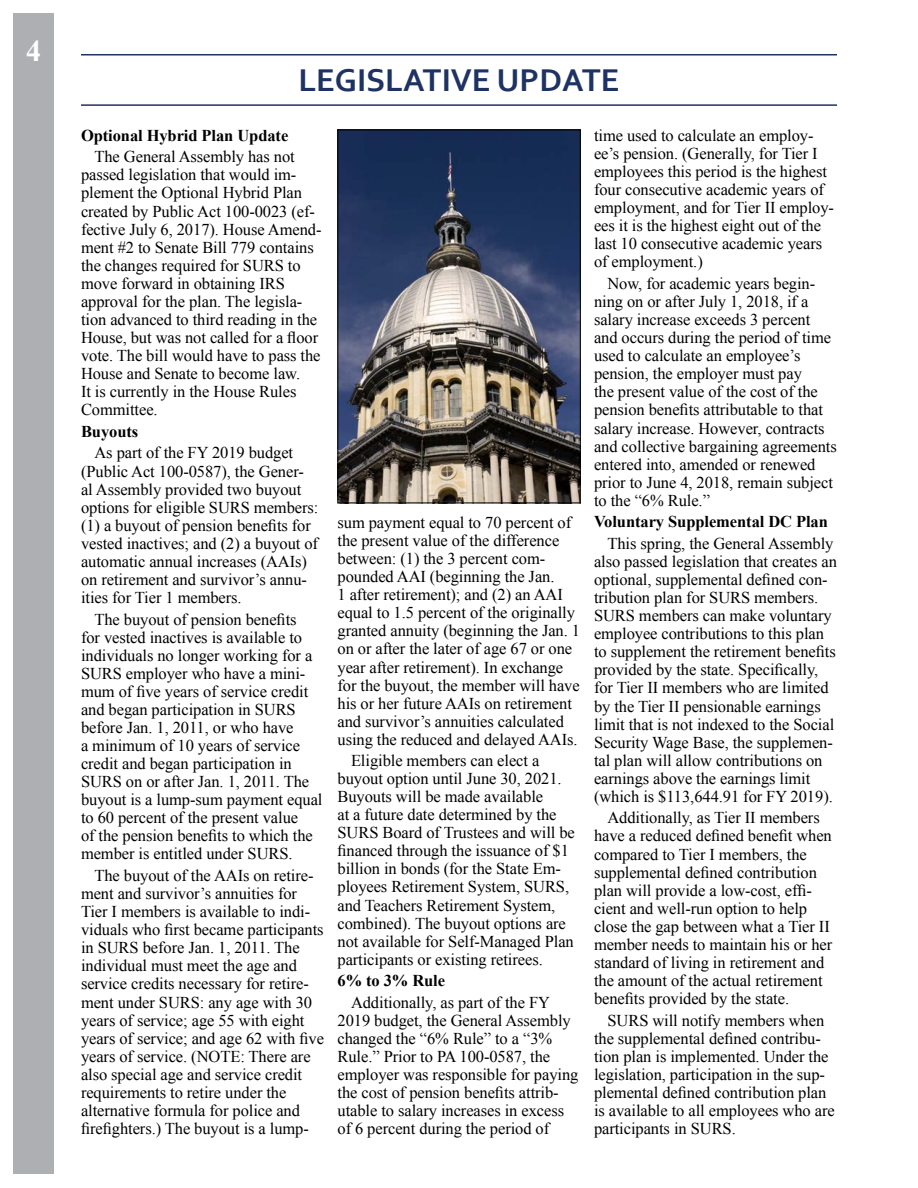
<style>
.page{position:relative;width:918px;height:1188px;background:#fff}
.page>*{position:absolute;margin:0;border:0;box-sizing:border-box;transform-origin:0 0}
._1_Headline{font:700 33px "Corbel";color:#1e3363}
.t1{font:700 30px "Times New Roman";color:#fff}
._2_Body_Copy{font:16.5px/18px "Times New Roman";letter-spacing:-.005em;color:#000}
.Legislation_Subhead{font:700 16.5px "Times New Roman";letter-spacing:-.005em;color:#000}
</style>
<div class="page">
<div style="left:14px;top:14px;width:40px;height:1160px;background:#adafb2"></div>
<hr style="left:81px;top:104px;width:756px;height:2px;background:#1e3363">
<hr style="left:81px;top:54px;width:756px;height:1px;background:#1e3363">
<img style="left:340px;top:132px;width:239px;height:369px">
<div style="left:338px;top:130px;width:243px;height:373px;border:1px solid #000"></div>
<h2 class="t1" style="left:26px;top:30px;width:16px">4</h2>
<p class="_1_Headline" style="left:298px;top:59px;width:323px">LEGISLATIVE UPDATE</p>
<p class="Legislation_Subhead" style="left:81px;top:124px;width:209px">Optional Hybrid Plan Update</p>
<p class="_2_Body_Copy" style="left:81px;top:148px;width:242px;text-indent:14px">The General Assembly has not passed legislation that would im&shy;plement the Optional Hybrid Plan created by Public Act 100-0023 (ef&shy;fective July 6, 2017). House Amend&shy;ment #2 to Senate Bill 779 contains the changes required for SURS to move forward in obtaining IRS approval for the plan. The legisla&shy;tion advanced to third reading in the<br>House, but was not called for a floor vote. The bill would have to pass the<br>House and Senate to become law.<br>It is currently in the House Rules<br>Committee.</p>
<p class="Legislation_Subhead" style="left:81px;top:420px;width:59px">Buyouts</p>
<p class="_2_Body_Copy" style="left:81px;top:444px;width:239px;text-indent:14px">As part of the FY 2019 budget (Public Act 100-0587), the Gener&shy;al Assembly provided two buyout options for eligible SURS members: (1) a buyout of pension benefits for vested inactives; and (2) a buyout of automatic annual increases (AAIs) on retirement and survivor’s annu&shy;ities for Tier 1 members.</p>
<p class="_2_Body_Copy" style="left:81px;top:610px;width:243px;text-indent:14px">The buyout of pension benefits<br>for vested inactives is available to individuals no longer working for a<br>SURS employer who have a mini&shy;mum of five years of service credit and began participation in SURS before Jan. 1, 2011, or who have<br>a minimum of 10 years of service credit and began participation in<br>SURS on or after Jan. 1, 2011. The buyout is a lump-sum payment equal to 60 percent of the present value<br>of the pension benefits to which the member is entitled under SURS.</p>
<p class="_2_Body_Copy" style="left:81px;top:866px;width:245px;text-indent:14px">The buyout of the AAIs on retire&shy;ment and survivor’s annuities for Tier I members is available to indi&shy;viduals who first became participants in SURS before Jan. 1, 2011. The individual must meet the age and service credits necessary for retire&shy;ment under SURS: any age with 30 years of service; age 55 with eight years of service; and age 62 with five years of service. (NOTE: There are also special age and service credit requirements to retire under the alternative formula for police and firefighters.) The buyout is a lump-</p>
<p class="_2_Body_Copy" style="left:338px;top:513px;width:244px">sum payment equal to 70 percent of the present value of the difference between: (1) the 3 percent com&shy;pounded AAI (beginning the Jan.<br>1 after retirement); and (2) an AAI equal to 1.5 percent of the originally granted annuity (beginning the Jan. 1 on or after the later of age 67 or one year after retirement). In exchange for the buyout, the member will have his or her future AAIs on retirement and survivor’s annuities calculated using the reduced and delayed AAIs.</p>
<p class="_2_Body_Copy" style="left:338px;top:751px;width:239px;text-indent:14px">Eligible members can elect a buyout option until June 30, 2021.<br>Buyouts will be made available<br>at a future date determined by the SURS Board of Trustees and will be financed through the issuance of $1 billion in bonds (for the State Em&shy;ployees Retirement System, SURS, and Teachers Retirement System, combined). The buyout options are not available for Self-Managed Plan participants or existing retirees.</p>
<p class="Legislation_Subhead" style="left:338px;top:969px;width:109px">6% to 3% Rule</p>
<p class="_2_Body_Copy" style="left:338px;top:993px;width:242px;text-indent:14px">Additionally, as part of the FY 2019 budget, the General Assembly changed the “6% Rule” to a “3% Rule.” Prior to PA 100-0587, the employer was responsible for paying the cost of pension benefits attrib&shy;utable to salary increases in excess of 6 percent during the period of</p>
<p class="_2_Body_Copy" style="left:594px;top:126px;width:242px">time used to calculate an employ&shy;ee’s pension. (Generally, for Tier I employees this period is the highest four consecutive academic years of employment, and for Tier II employ&shy;ees it is the highest eight out of the last 10 consecutive academic years of employment.)</p>
<p class="_2_Body_Copy" style="left:594px;top:274px;width:244px;text-indent:14px">Now, for academic years begin&shy;ning on or after July 1, 2018, if a salary increase exceeds 3 percent and occurs during the period of time used to calculate an employee’s pension, the employer must pay<br>the present value of the cost of the pension benefits attributable to that salary increase. However, contracts and collective bargaining agreements entered into, amended or renewed prior to June 4, 2018, remain subject to the “6% Rule.”</p>
<p class="Legislation_Subhead" style="left:594px;top:510px;width:235px">Voluntary Supplemental DC Plan</p>
<p class="_2_Body_Copy" style="left:594px;top:534px;width:244px;text-indent:14px">This spring, the General Assembly also passed legislation that creates an optional, supplemental defined con&shy;tribution plan for SURS members.<br>SURS members can make voluntary employee contributions to this plan to supplement the retirement benefits provided by the state. Specifically, for Tier II members who are limited by the Tier II pensionable earnings limit that is not indexed to the Social Security Wage Base, the supplemen&shy;tal plan will allow contributions on earnings above the earnings limit (which is $113,644.91 for FY 2019).</p>
<p class="_2_Body_Copy" style="left:594px;top:809px;width:240px;text-indent:14px">Additionally, as Tier II members have a reduced defined benefit when compared to Tier I members, the supplemental defined contribution plan will provide a low-cost, effi&shy;cient and well-run option to help close the gap between what a Tier II member needs to maintain his or her standard of living in retirement and the amount of the actual retirement benefits provided by the state.</p>
<p class="_2_Body_Copy" style="left:594px;top:1011px;width:242px;text-indent:14px">SURS will notify members when the supplemental defined contribu&shy;tion plan is implemented. Under the legislation, participation in the sup&shy;plemental defined contribution plan is available to all employees who are participants in SURS.</p>
</div>
